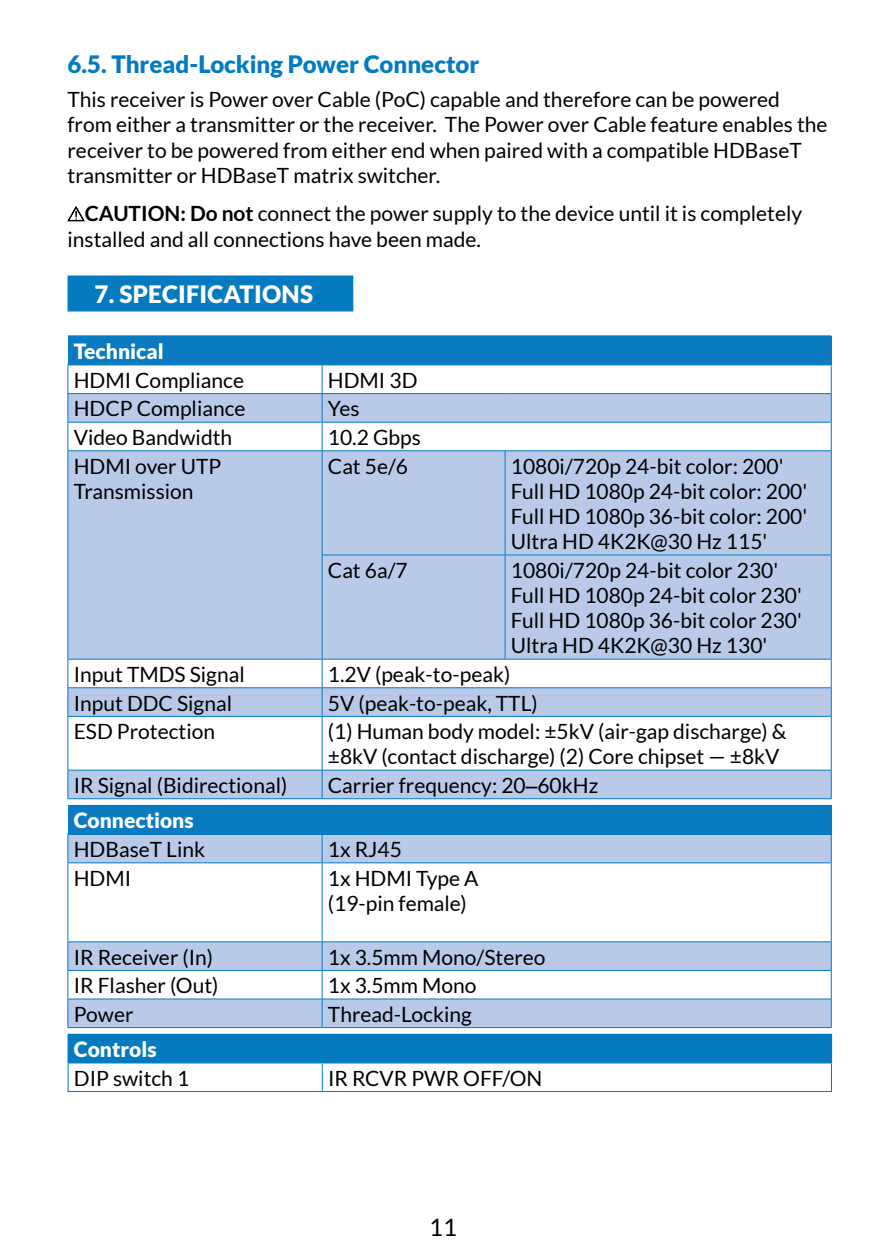
<style>
.page{position:relative;width:886px;height:1253px;background:#fff}
.page>*{position:absolute;margin:0;border:0;box-sizing:border-box;transform-origin:0 0}
.t1{font:900 24px "Lato";color:#047bc1}
.t2{font:900 24px "Lato";letter-spacing:.01em;color:#fff}
.t3{font:24px "Lato";color:#000}
.t4{font:21px/25.2px "Lato";color:#000}
.t5{font:900 21px "Lato";color:#fff}
.s1{font-weight:700}
.s2{font-family:"Arial"}
</style>
<div class="page">
<div style="left:68px;top:275px;width:285px;height:36px;background:#047bc1"></div>
<svg style="left:68px;top:206px;width:16px;height:15px"></svg>
<div style="left:68px;top:336px;width:763px;height:29px;background:#0a7bc1"></div>
<svg style="left:68px;top:394px;width:762px;height:404px;fill:#b9cae9"></svg>
<hr style="left:68px;top:335px;width:254px;height:2px;background:#047bc1">
<hr style="left:322px;top:335px;width:183px;height:2px;background:#047bc1">
<hr style="left:505px;top:335px;width:326px;height:2px;background:#047bc1">
<hr style="left:68px;top:364px;width:254px;height:1px;background:#047bc1">
<hr style="left:322px;top:364px;width:183px;height:1px;background:#047bc1">
<hr style="left:505px;top:364px;width:326px;height:1px;background:#047bc1">
<hr style="left:68px;top:393px;width:254px;height:1px;background:#047bc1">
<hr style="left:322px;top:393px;width:183px;height:1px;background:#047bc1">
<hr style="left:505px;top:393px;width:326px;height:1px;background:#047bc1">
<hr style="left:68px;top:422px;width:254px;height:1px;background:#047bc1">
<svg style="left:67px;top:365px;width:1px;height:85px"></svg>
<hr style="left:322px;top:422px;width:183px;height:1px;background:#047bc1">
<svg style="left:321px;top:365px;width:1px;height:85px"></svg>
<hr style="left:505px;top:422px;width:326px;height:1px;background:#047bc1">
<svg style="left:830px;top:365px;width:1px;height:85px"></svg>
<hr style="left:68px;top:450px;width:254px;height:1px;background:#047bc1">
<hr style="left:67px;top:451px;width:1px;height:104px;background:#047bc1">
<hr style="left:322px;top:450px;width:183px;height:1px;background:#047bc1">
<hr style="left:321px;top:451px;width:1px;height:104px;background:#047bc1">
<hr style="left:505px;top:450px;width:326px;height:1px;background:#047bc1">
<hr style="left:504px;top:451px;width:1px;height:104px;background:#047bc1">
<hr style="left:830px;top:451px;width:1px;height:104px;background:#047bc1">
<hr style="left:67px;top:555px;width:1px;height:104px;background:#047bc1">
<hr style="left:322px;top:554px;width:183px;height:1px;background:#047bc1">
<hr style="left:321px;top:555px;width:1px;height:104px;background:#047bc1">
<hr style="left:505px;top:554px;width:326px;height:1px;background:#047bc1">
<hr style="left:504px;top:555px;width:1px;height:104px;background:#047bc1">
<hr style="left:830px;top:555px;width:1px;height:104px;background:#047bc1">
<hr style="left:68px;top:659px;width:254px;height:1px;background:#047bc1">
<hr style="left:322px;top:659px;width:183px;height:1px;background:#047bc1">
<hr style="left:505px;top:659px;width:326px;height:1px;background:#047bc1">
<hr style="left:68px;top:687px;width:254px;height:1px;background:#047bc1">
<svg style="left:67px;top:659px;width:1px;height:57px"></svg>
<hr style="left:322px;top:687px;width:183px;height:1px;background:#047bc1">
<svg style="left:321px;top:659px;width:1px;height:57px"></svg>
<hr style="left:505px;top:687px;width:326px;height:1px;background:#047bc1">
<svg style="left:830px;top:659px;width:1px;height:57px"></svg>
<hr style="left:68px;top:716px;width:254px;height:1px;background:#047bc1">
<hr style="left:67px;top:717px;width:1px;height:53px;background:#047bc1">
<hr style="left:322px;top:716px;width:183px;height:1px;background:#047bc1">
<hr style="left:321px;top:717px;width:1px;height:53px;background:#047bc1">
<hr style="left:505px;top:716px;width:326px;height:1px;background:#047bc1">
<hr style="left:830px;top:717px;width:1px;height:53px;background:#047bc1">
<hr style="left:68px;top:770px;width:254px;height:1px;background:#047bc1">
<svg style="left:67px;top:770px;width:1px;height:28px"></svg>
<hr style="left:322px;top:770px;width:183px;height:1px;background:#047bc1">
<svg style="left:321px;top:770px;width:1px;height:28px"></svg>
<hr style="left:505px;top:770px;width:326px;height:1px;background:#047bc1">
<svg style="left:830px;top:770px;width:1px;height:28px"></svg>
<hr style="left:68px;top:798px;width:254px;height:1px;background:#047bc1">
<hr style="left:322px;top:798px;width:183px;height:1px;background:#047bc1">
<hr style="left:505px;top:798px;width:326px;height:1px;background:#047bc1">
<div style="left:68px;top:806px;width:763px;height:28px;background:#0a7bc1"></div>
<svg style="left:68px;top:835px;width:762px;height:106px"></svg>
<hr style="left:68px;top:805px;width:254px;height:1px;background:#047bc1">
<hr style="left:322px;top:805px;width:510px;height:1px;background:#047bc1">
<hr style="left:830px;top:806px;width:2px;height:27px;background:#047bc1">
<hr style="left:68px;top:833px;width:254px;height:2px;background:#047bc1">
<hr style="left:322px;top:833px;width:510px;height:2px;background:#047bc1">
<svg style="left:67px;top:835px;width:1px;height:27px"></svg>
<svg style="left:321px;top:835px;width:1px;height:27px"></svg>
<svg style="left:830px;top:835px;width:1px;height:27px"></svg>
<hr style="left:68px;top:862px;width:254px;height:1px;background:#047bc1">
<hr style="left:67px;top:863px;width:1px;height:78px;background:#047bc1">
<hr style="left:322px;top:862px;width:509px;height:1px;background:#047bc1">
<hr style="left:321px;top:863px;width:1px;height:78px;background:#047bc1">
<hr style="left:830px;top:863px;width:1px;height:78px;background:#047bc1">
<hr style="left:68px;top:941px;width:254px;height:1px;background:#047bc1">
<hr style="left:322px;top:941px;width:509px;height:1px;background:#047bc1">
<svg style="left:67px;top:942px;width:764px;height:85px"></svg>
<hr style="left:68px;top:1027px;width:254px;height:1px;background:#047bc1">
<hr style="left:322px;top:1027px;width:509px;height:1px;background:#047bc1">
<hr style="left:68px;top:1091px;width:254px;height:1px;background:#047bc1">
<hr style="left:322px;top:1091px;width:509px;height:1px;background:#047bc1">
<svg style="left:68px;top:1035px;width:764px;height:56px"></svg>
<hr style="left:68px;top:1034px;width:254px;height:1px;background:#047bc1">
<hr style="left:322px;top:1034px;width:510px;height:1px;background:#047bc1">
<hr style="left:68px;top:1062px;width:254px;height:1px;background:#047bc1">
<hr style="left:322px;top:1062px;width:510px;height:1px;background:#047bc1">
<hr style="left:830px;top:1035px;width:2px;height:27px;background:#047bc1">
<p class="t1" style="left:68px;top:50px;width:413px">6.5. Thread-Locking Power Connector</p>
<p class="t4" style="left:68px;top:87px;width:761px">This receiver is Power over Cable (PoC) capable and therefore can be powered from either a transmitter or the receiver. The Power over Cable feature enables the receiver to be powered from either end when paired with a compatible HDBaseT transmitter or HDBaseT matrix switcher.</p>
<p class="t4" style="left:68px;top:201px;width:736px;text-indent:17px"><span class="s1">CAUTION: Do not</span> connect the power supply to the device until it is completely installed and all connections have been made.</p>
<p class="t2" style="left:94px;top:280px;width:220px">7. SPECIFICATIONS</p>
<p class="t5" style="left:74px;top:339px;width:91px">Technical</p>
<p class="t4" style="left:74px;top:367px;width:172px">HDMI Compliance</p>
<p class="t4" style="left:328px;top:367px;width:91px">HDMI 3D</p>
<p class="t4" style="left:74px;top:396px;width:173px">HDCP Compliance</p>
<p class="t4" style="left:328px;top:396px;width:33px">Yes</p>
<p class="t4" style="left:74px;top:425px;width:160px">Video Bandwidth</p>
<p class="t4" style="left:328px;top:425px;width:94px">10.2 Gbps</p>
<p class="t4" style="left:74px;top:453px;width:149px">HDMI over UTP<br>Transmission</p>
<p class="t4" style="left:328px;top:453px;width:82px">Cat 5e/6</p>
<p class="t4" style="left:511px;top:453px;width:298px">1080i/720p 24-bit color: 200'<br>Full HD 1080p 24-bit color: 200'<br>Full HD 1080p 36-bit color: 200'<br>Ultra HD 4K2K@30 Hz 115'</p>
<p class="t4" style="left:328px;top:557px;width:81px">Cat 6a/7</p>
<p class="t4" style="left:511px;top:557px;width:292px">1080i/720p 24-bit color 230'<br>Full HD 1080p 24-bit color 230'<br>Full HD 1080p 36-bit color 230'<br>Ultra HD 4K2K@30 Hz 130'</p>
<p class="t4" style="left:74px;top:661px;width:172px">Input TMDS Signal</p>
<p class="t4" style="left:328px;top:661px;width:184px">1.2V (peak-to-peak)</p>
<p class="t4" style="left:74px;top:690px;width:160px">Input DDC Signal</p>
<p class="t4" style="left:328px;top:690px;width:211px">5V (peak-to-peak, TTL)</p>
<p class="t4" style="left:74px;top:719px;width:143px">ESD Protection</p>
<p class="t4" style="left:328px;top:719px;width:460px">(1) Human body model: ±5kV (air-gap discharge) &amp; ±8kV (contact discharge) (2) Core chipset — ±8kV</p>
<p class="t4" style="left:74px;top:772px;width:215px">IR Signal (Bidirectional)</p>
<p class="t4" style="left:328px;top:772px;width:272px">Carrier frequency: 20<span class="s2">–</span>60kHz</p>
<p class="t5" style="left:74px;top:808px;width:121px">Connections</p>
<p class="t4" style="left:74px;top:837px;width:133px">HDBaseT Link</p>
<p class="t4" style="left:328px;top:837px;width:76px">1x RJ45</p>
<p class="t4" style="left:74px;top:865px;width:59px">HDMI</p>
<p class="t4" style="left:328px;top:865px;width:152px">1x HDMI Type A (19-pin female)</p>
<p class="t4" style="left:74px;top:944px;width:141px">IR Receiver (In)</p>
<p class="t4" style="left:328px;top:944px;width:219px">1x 3.5mm Mono/Stereo</p>
<p class="t4" style="left:74px;top:973px;width:146px">IR Flasher (Out)</p>
<p class="t4" style="left:328px;top:973px;width:150px">1x 3.5mm Mono</p>
<p class="t4" style="left:74px;top:1001px;width:61px">Power</p>
<p class="t4" style="left:328px;top:1001px;width:145px">Thread-Locking</p>
<p class="t5" style="left:74px;top:1037px;width:84px">Controls</p>
<p class="t4" style="left:74px;top:1065px;width:117px">DIP switch 1</p>
<p class="t4" style="left:328px;top:1065px;width:216px">IR RCVR PWR OFF/ON</p>
<p class="t3" style="left:429px;top:1213px;width:29px">11</p>
</div>
